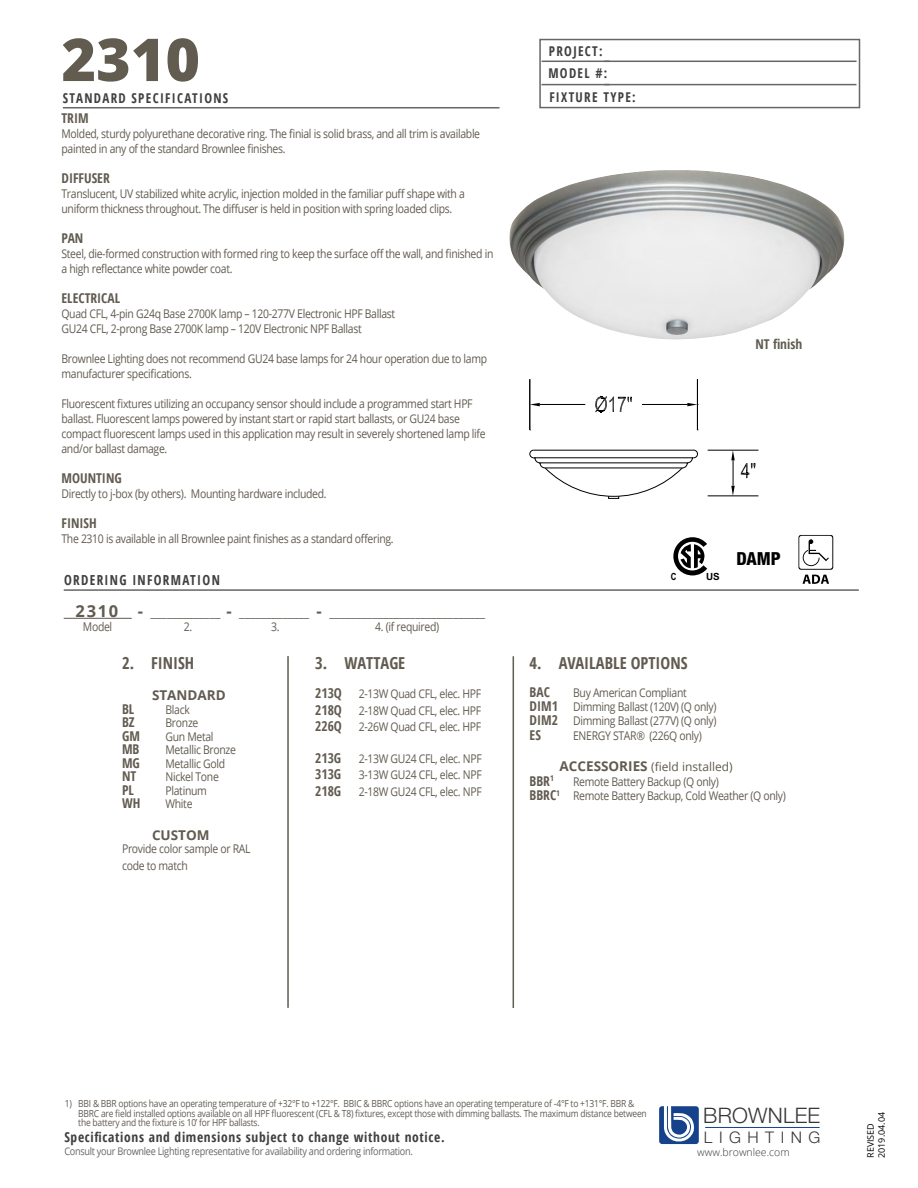
<style>
.page{position:relative;width:918px;height:1188px;background:#fff}
.page>*{position:absolute;margin:0;border:0;box-sizing:border-box;transform-origin:0 0}
.t1{font:800 59.1px "Open Sans";color:#615b50}
.t2{font:300 21.3px "Helvetica Neue LT Std";letter-spacing:.01em;color:#373737}
.t3{font:800 condensed 18px "Helvetica Neue LT Std";color:#000101}
.t4{font:700 condensed 16.5px "Open Sans";color:#615b50}
.t5{font:300 16.05px "Helvetica Neue LT Std";letter-spacing:.405em;color:#373737}
.t6{font:700 condensed 13.8px "Open Sans";letter-spacing:.1em;color:#3f3f3f;scale:.95 1}
.t7{font:700 condensed 13.5px "Open Sans";color:#615b50}
.t8{font:700 condensed 13.5px "Open Sans";letter-spacing:.05em;color:#3f3f3f}
.t9{font:700 condensed 13.5px/22.5px "Open Sans";letter-spacing:.1em;color:#3f3f3f}
.t10{font:700 13.5px "Open Sans";color:#615b50}
.t11{font:12px/15px "Open Sans";letter-spacing:-.03em;color:#615b50;scale:.87 1}
.t12{font:12px/14.4px "Open Sans";letter-spacing:-.03em;color:#615b50}
.t13{font:12px "Open Sans";color:#615b50}
.t14{font:10.5px "Open Sans";letter-spacing:-.03em;color:#666;scale:.87 1}
.t15{font:300 10.5px "Open Sans";color:#373737}
.t16{font:700 9.9px "Arial";color:#000}
.t17{font:700 9.9px "Arial";color:#000;scale:.8 1}
.t18{font:9.75px/9.8px "Open Sans";letter-spacing:-.025em;color:#615b50;scale:.87 1}
.t19{font:9px/10.8px "Open Sans";color:#000}
.s1{font-weight:700;font-size:16.5px}
.s2{font-weight:700;font-stretch:condensed;font-size:13.5px}
.s3{font-weight:700;font-size:13.5px}
</style>
<div class="page">
<div style="left:539px;top:39px;width:321px;height:69px;border:2px solid #666"></div>
<hr style="left:605px;top:61px;width:252px;height:1px;background:#666">
<hr style="left:542px;top:61px;width:67px;height:1px;background:#666">
<hr style="left:604px;top:84px;width:252px;height:1px;background:#666">
<hr style="left:542px;top:84px;width:67px;height:1px;background:#666">
<hr style="left:63px;top:107px;width:437px;height:1px;background:#666">
<hr style="left:705px;top:1127px;width:115px;height:1px;background:#15428a">
<svg style="left:659px;top:1106px;width:40px;height:38px"></svg>
<hr style="left:287px;top:656px;width:2px;height:352px;background:#615b50">
<hr style="left:513px;top:656px;width:1px;height:352px;background:#615b50">
<svg style="left:673px;top:537px;width:34px;height:38px"></svg>
<svg style="left:798px;top:535px;width:35px;height:49px"></svg>
<hr style="left:64px;top:618px;width:68px;height:1px;background:#615b50">
<hr style="left:64px;top:589px;width:795px;height:2px;background:#666">
<img style="left:509px;top:170px;width:336px;height:170px">
<hr style="left:529px;top:379px;width:1px;height:51px;background:#000">
<svg style="left:531px;top:403px;width:9px;height:3px"></svg>
<svg style="left:595px;top:396px;width:37px;height:17px"></svg>
<svg style="left:687px;top:403px;width:10px;height:3px"></svg>
<hr style="left:530px;top:379px;width:1px;height:51px;background:#000">
<hr style="left:540px;top:404px;width:45px;height:1px;background:#000">
<hr style="left:697px;top:379px;width:1px;height:51px;background:#000">
<hr style="left:708px;top:450px;width:50px;height:1px;background:#000">
<hr style="left:708px;top:496px;width:50px;height:1px;background:#000">
<svg style="left:731px;top:450px;width:4px;height:46px"></svg>
<hr style="left:642px;top:404px;width:45px;height:1px;background:#000">
<svg style="left:529px;top:449px;width:169px;height:50px"></svg>
<svg style="left:741px;top:463px;width:14px;height:15px"></svg>
<h1 class="t1" style="left:62px;top:15px;width:140px">2310</h1>
<p class="t9" style="left:548px;top:39px;width:60px">PROJECT:<br>MODEL #:</p>
<p class="t9" style="left:63px;top:87px;width:167px">STANDARD SPECIFICATIONS</p>
<p class="t9" style="left:549px;top:86px;width:88px">FIXTURE TYPE:</p>
<p class="t7" style="left:62px;top:108px;width:29px">TRIM</p>
<p class="t11" style="left:62px;top:126px;width:483px">Molded, sturdy polyurethane decorative ring. The finial is solid brass, and all trim is available painted in any of the standard Brownlee finishes.</p>
<p class="t7" style="left:62px;top:168px;width:50px">DIFFUSER</p>
<p class="t11" style="left:62px;top:186px;width:465px">Translucent, UV stabilized white acrylic, injection molded in the familiar puff shape with a uniform thickness throughout. The diffuser is held in position with spring loaded clips.</p>
<p class="t7" style="left:62px;top:228px;width:23px">PAN</p>
<p class="t11" style="left:62px;top:246px;width:498px">Steel, die-formed construction with formed ring to keep the surface off the wall, and finished in a high reflectance white powder coat.</p>
<p class="t7" style="left:62px;top:288px;width:60px">ELECTRICAL</p>
<p class="t11" style="left:62px;top:306px;width:385px">Quad CFL, 4-pin G24q Base 2700K lamp – 120-277V Electronic HPF Ballast<br>GU24 CFL, 2-prong Base 2700K lamp – 120V Electronic NPF Ballast</p>
<p class="t11" style="left:62px;top:351px;width:491px">Brownlee Lighting does not recommend GU24 base lamps for 24 hour operation due to lamp manufacturer specifications.</p>
<p class="t11" style="left:62px;top:396px;width:489px">Fluorescent fixtures utilizing an occupancy sensor should include a programmed start HPF ballast. Fluorescent lamps powered by instant start or rapid start ballasts, or GU24 base compact fluorescent lamps used in this application may result in severely shortened lamp life and/or ballast damage.</p>
<p class="t7" style="left:62px;top:468px;width:62px">MOUNTING</p>
<p class="t11" style="left:62px;top:486px;width:306px">Directly to j-box (by others). Mounting hardware included.</p>
<p class="t7" style="left:62px;top:513px;width:37px">FINISH</p>
<p class="t11" style="left:62px;top:531px;width:383px">The 2310 is available in all Brownlee paint finishes as a standard offering.</p>
<p class="t6" style="left:64px;top:571px;width:165px">ORDERING INFORMATION</p>
<p class="t12" style="left:83px;top:605px;width:404px;text-indent:-7px"><span class="s1">2310 -</span> _____________ <span class="s1">-</span> _____________ <span class="s1">-</span> _____________________________<br>Model</p>
<p class="t11" style="left:184px;top:619px;width:11px">2.</p>
<p class="t11" style="left:271px;top:619px;width:11px">3.</p>
<p class="t11" style="left:375px;top:619px;width:75px">4. (if required)</p>
<p class="t7" style="left:755px;top:335px;width:48px">NT finish</p>
<p class="t17" style="left:671px;top:570px;width:9px">C</p>
<p class="t16" style="left:706px;top:570px;width:15px">US</p>
<h3 class="t3" style="left:736px;top:547px;width:46px">DAMP</h3>
<h3 class="t4" style="left:122px;top:651px;width:74px">2. FINISH</h3>
<p class="t10" style="left:152px;top:686px;width:75px">STANDARD</p>
<p class="t7" style="left:122px;top:699px;width:14px">BL</p>
<p class="t11" style="left:166px;top:702px;width:30px">Black</p>
<p class="t7" style="left:122px;top:713px;width:14px">BZ</p>
<p class="t11" style="left:166px;top:715px;width:39px">Bronze</p>
<p class="t7" style="left:122px;top:726px;width:19px">GM</p>
<p class="t11" style="left:166px;top:729px;width:57px">Gun Metal</p>
<p class="t7" style="left:122px;top:740px;width:19px">MB</p>
<p class="t11" style="left:166px;top:742px;width:83px">Metallic Bronze</p>
<p class="t7" style="left:122px;top:753px;width:19px">MG</p>
<p class="t11" style="left:166px;top:756px;width:70px">Metallic Gold</p>
<p class="t7" style="left:122px;top:767px;width:16px">NT</p>
<p class="t11" style="left:166px;top:769px;width:63px">Nickel Tone</p>
<p class="t7" style="left:122px;top:780px;width:13px">PL</p>
<p class="t11" style="left:166px;top:783px;width:49px">Platinum</p>
<p class="t7" style="left:122px;top:794px;width:20px">WH</p>
<p class="t11" style="left:166px;top:796px;width:33px">White</p>
<p class="t10" style="left:152px;top:825px;width:59px">CUSTOM</p>
<p class="t11" style="left:122px;top:840px;width:149px;line-height:16.5px">Provide color sample or RAL code to match</p>
<h3 class="t4" style="left:315px;top:651px;width:92px">3. WATTAGE</h3>
<p class="t11" style="left:315px;top:686px;width:192px;line-height:16.2px;text-align:justify"><span class="s2">213Q</span> 2-13W Quad CFL, elec. HPF <span class="s2">218Q</span> 2-18W Quad CFL, elec. HPF <span class="s2">226Q</span> 2-26W Quad CFL, elec. HPF</p>
<p class="t7" style="left:315px;top:749px;width:28px">213G</p>
<p class="t11" style="left:359px;top:751px;width:143px">2-13W GU24 CFL, elec. NPF</p>
<p class="t7" style="left:315px;top:765px;width:28px">313G</p>
<p class="t11" style="left:359px;top:767px;width:143px">3-13W GU24 CFL, elec. NPF</p>
<p class="t7" style="left:315px;top:781px;width:28px">218G</p>
<p class="t11" style="left:359px;top:783px;width:143px">2-18W GU24 CFL, elec. NPF</p>
<h3 class="t4" style="left:530px;top:651px;width:159px">4. AVAILABLE OPTIONS</h3>
<p class="t7" style="left:530px;top:682px;width:22px">BAC</p>
<p class="t11" style="left:530px;top:685px;width:216px;line-height:14.4px;text-indent:44px">Buy American Compliant<br><span class="s2">DIM1</span> Dimming Ballast (120V) (Q only)<br><span class="s2">DIM2</span> Dimming Ballast (277V) (Q only)</p>
<p class="t7" style="left:530px;top:726px;width:13px">ES</p>
<p class="t11" style="left:573px;top:728px;width:150px">ENERGY STAR® (226Q only)</p>
<p class="t13" style="left:560px;top:759px;width:175px"><span class="s3">ACCESSORIES</span> (field installed)</p>
<p class="t7" style="left:530px;top:771px;width:26px">BBR<sup>1</sup></p>
<p class="t11" style="left:530px;top:774px;width:296px;line-height:14.4px;text-indent:44px">Remote Battery Backup (Q only)<br><span class="s2">BBRC</span><sup>1</sup> Remote Battery Backup, Cold Weather (Q only)</p>
<p class="t18" style="left:78px;top:1098px;width:655px;text-indent:-14px">1) BBI &amp; BBR options have an operating temperature of +32°F to +122°F. BBIC &amp; BBRC options have an operating temperature of -4°F to +131°F. BBR &amp;<br>BBRC are field installed options available on all HPF fluorescent (CFL &amp; T8) fixtures, except those with dimming ballasts. The maximum distance between the battery and the fixture is 10’ for HPF ballasts.</p>
<p class="t8" style="left:64px;top:1128px;width:382px">Specifications and dimensions subject to change without notice.</p>
<p class="t14" style="left:64px;top:1144px;width:402px">Consult your Brownlee Lighting representative for availability and ordering information.</p>
<h2 class="t2" style="left:703px;top:1103px;width:118px">BROWNLEE</h2>
<h3 class="t5" style="left:704px;top:1128px;width:118px">LIGHTING</h3>
<p class="t15" style="left:697px;top:1145px;width:94px">www.brownlee.com</p>
<p class="t19" style="left:865px;top:1158px;width:47px;rotate:-90deg">REVISED<br>2019.04.04</p>
</div>
